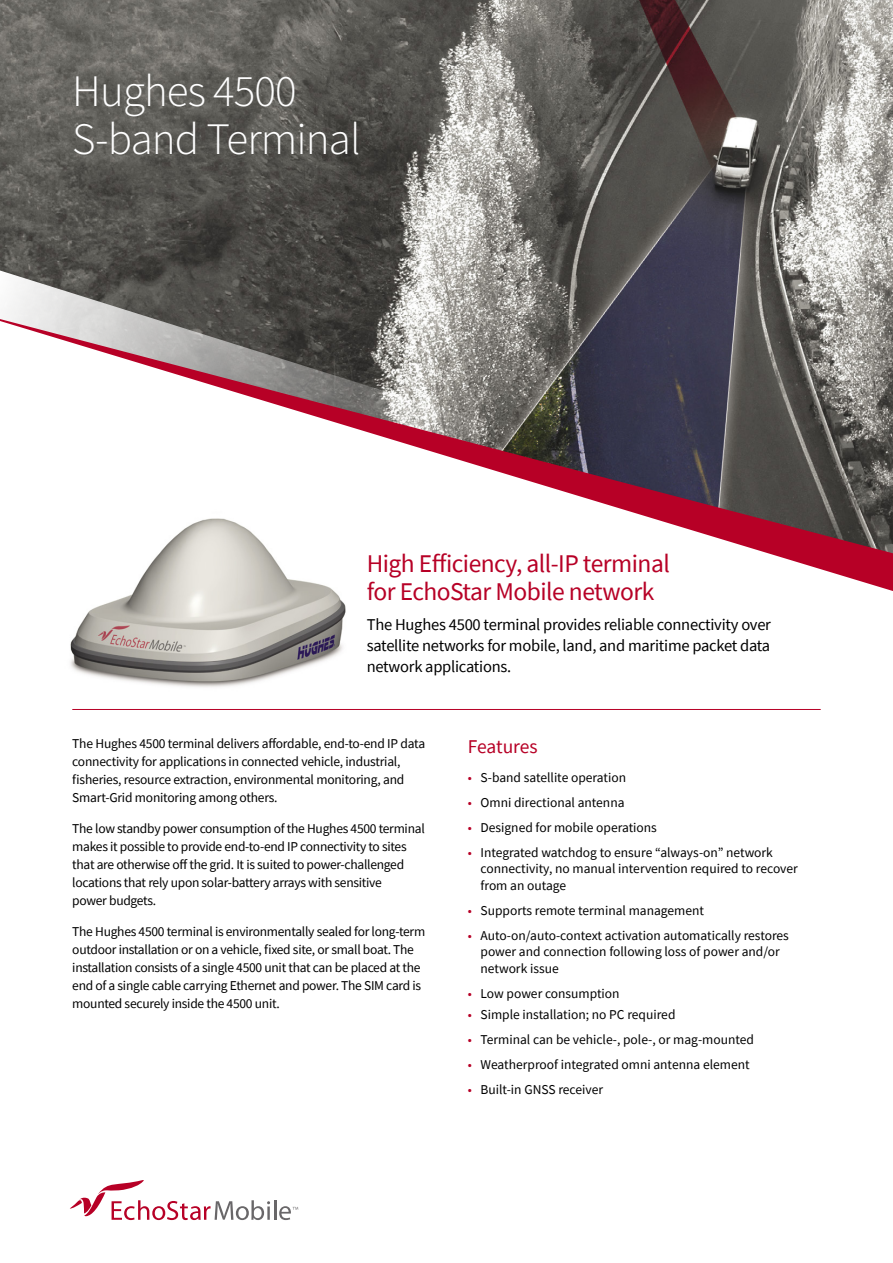
<style>
.page{position:relative;width:893px;height:1263px;background:#fff}
.page>*{position:absolute;margin:0;border:0;box-sizing:border-box;transform-origin:0 0}
.t1{font:300 45px/48px "Source Sans Pro";letter-spacing:-.02em;color:#fff}
.t2{font:25.5px/28.5px "Source Sans Pro";letter-spacing:-.02em;color:#b70026}
.t3{font:19.5px "Source Sans Pro";letter-spacing:-.01em;color:#b70026}
.t4{font:16.5px/21px "Source Sans Pro";letter-spacing:-.015em;color:#000;text-align:justify}
.t5{font:13.5px/18px "Source Sans Pro";letter-spacing:-.015em;color:#000}
.s1{color:#b70026}
</style>
<div class="page">
<img style="left:0;top:0;width:893px;height:251px">
<svg style="left:0;top:251px;width:893px;height:68px;background:#72706f"></svg>
<hr style="left:274px;top:1200px;width:2px;height:20px;background:#696769">
<svg style="left:279px;top:1206px;width:19px;height:14px"></svg>
<svg style="left:70px;top:1180px;width:200px;height:40px"></svg>
<svg style="left:0;top:319px;width:893px;height:272px"></svg>
<img style="left:54px;top:496px;width:303px;height:191px">
<hr style="left:72px;top:709px;width:749px;height:1px;background:#b70026">
<h1 class="t1" style="left:72px;top:67px;width:290px">Hughes 4500<br>S-band Terminal</h1>
<h2 class="t2" style="left:367px;top:549px;width:305px">High Efficiency, all-IP terminal for EchoStar Mobile network</h2>
<p class="t4" style="left:367px;top:613px;width:406px">The Hughes 4500 terminal provides reliable connectivity over satellite networks for mobile, land, and maritime packet data network applications.</p>
<p class="t5" style="left:72px;top:734px;width:354px">The Hughes 4500 terminal delivers affordable, end-to-end IP data connectivity for applications in connected vehicle, industrial, fisheries, resource extraction, environmental monitoring, and Smart-Grid monitoring among others.</p>
<p class="t5" style="left:72px;top:819px;width:354px">The low standby power consumption of the Hughes 4500 terminal makes it possible to provide end-to-end IP connectivity to sites that are otherwise off the grid. It is suited to power-challenged locations that rely upon solar-battery arrays with sensitive<br>power budgets.</p>
<p class="t5" style="left:72px;top:922px;width:354px">The Hughes 4500 terminal is environmentally sealed for long-term outdoor installation or on a vehicle, fixed site, or small boat. The installation consists of a single 4500 unit that can be placed at the end of a single cable carrying Ethernet and power. The SIM card is mounted securely inside the 4500 unit.</p>
<h3 class="t3" style="left:468px;top:734px;width:71px">Features</h3>
<p class="t5" style="left:468px;top:768px;width:160px"><span class="s1">•</span> S-band satellite operation</p>
<p class="t5" style="left:468px;top:793px;width:158px"><span class="s1">•</span> Omni directional antenna</p>
<p class="t5" style="left:468px;top:818px;width:191px"><span class="s1">•</span> Designed for mobile operations</p>
<p class="t5" style="left:480px;top:844px;width:319px;line-height:16.5px;text-indent:-13px"><span class="s1">•</span> Integrated watchdog to ensure “always-on” network connectivity, no manual intervention required to recover from an outage</p>
<p class="t5" style="left:468px;top:901px;width:238px"><span class="s1">•</span> Supports remote terminal management</p>
<p class="t5" style="left:480px;top:927px;width:310px;line-height:16.5px;text-indent:-13px"><span class="s1">•</span> Auto-on/auto-context activation automatically restores power and connection following loss of power and/or network issue</p>
<p class="t5" style="left:468px;top:984px;width:153px"><span class="s1">•</span> Low power consumption</p>
<p class="t5" style="left:468px;top:1005px;width:209px"><span class="s1">•</span> Simple installation; no PC required</p>
<p class="t5" style="left:468px;top:1030px;width:288px"><span class="s1">•</span> Terminal can be vehicle-, pole-, or mag-mounted</p>
<p class="t5" style="left:468px;top:1055px;width:283px"><span class="s1">•</span> Weatherproof integrated omni antenna element</p>
<p class="t5" style="left:468px;top:1080px;width:137px"><span class="s1">•</span> Built-in GNSS receiver</p>
</div>
